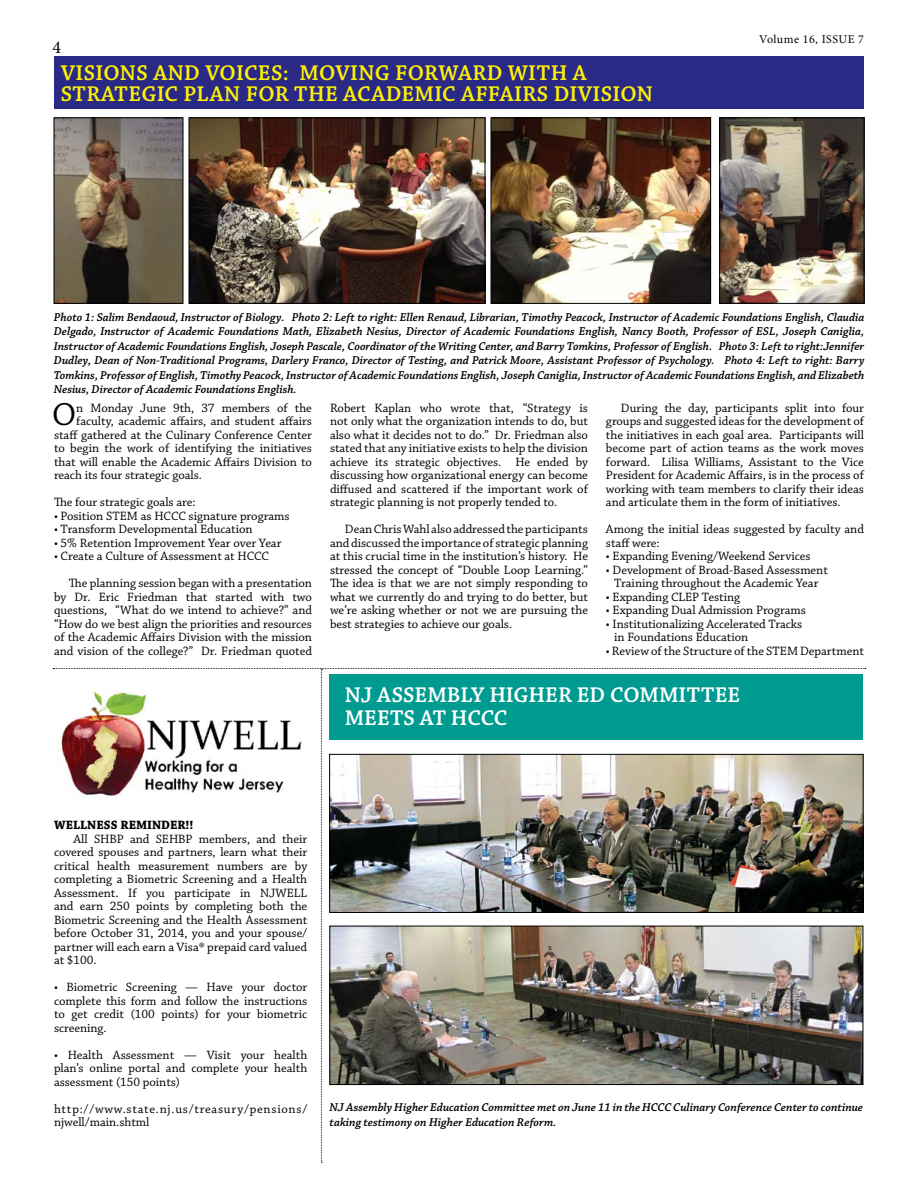
<style>
.page{position:relative;width:918px;height:1188px;background:#fff}
.page>*{position:absolute;margin:0;border:0;box-sizing:border-box;transform-origin:0 0}
.t1{font:33.45px "Chaparral Pro";color:#000}
.t2{font:600 22.5px/21px "Chaparral Pro";letter-spacing:.01em;color:#fff200}
.t3{font:600 22.5px/22.5px "Chaparral Pro";letter-spacing:-.005em;color:#fff}
.t4{font:18px "Minion Pro";color:#000}
.t5{font:12.75px/13.5px "Chaparral Pro";letter-spacing:-.005em;color:#000;text-align:justify}
.t6{font:12.75px/13.5px "Chaparral Pro";letter-spacing:.06em;color:#000}
.t7{font:700 12.75px "Chaparral Pro";color:#000}
.t8{font:italic 600 12px/14.4px "Chaparral Pro";color:#000}
.t9{font:12px "Minion Pro";letter-spacing:.04em;color:#000}
</style>
<div class="page">
<div style="left:54px;top:56px;width:810px;height:53px;background:#2a2a86"></div>
<img style="left:191px;top:119px;width:292px;height:183px">
<div style="left:189px;top:117px;width:296px;height:187px;border:1px solid #000"></div>
<img style="left:721px;top:119px;width:141px;height:183px">
<div style="left:719px;top:117px;width:145px;height:187px;border:1px solid #000"></div>
<img style="left:56px;top:119px;width:125px;height:183px">
<div style="left:54px;top:117px;width:129px;height:187px;border:1px solid #000"></div>
<img style="left:493px;top:119px;width:216px;height:183px">
<div style="left:491px;top:117px;width:220px;height:187px;border:1px solid #000"></div>
<img style="left:53px;top:668px;width:813px;height:495px">
<h3 class="t4" style="left:53px;top:35px;width:10px">4</h3>
<h2 class="t2" style="left:61px;top:63px;width:594px">VISIONS AND VOICES: MOVING FORWARD WITH A<br>STRATEGIC PLAN FOR THE ACADEMIC AFFAIRS DIVISION</h2>
<p class="t9" style="left:759px;top:31px;width:106px">Volume 16, ISSUE 7</p>
<p class="t8" style="left:54px;top:310px;width:812px;text-align:justify">Photo 1: Salim Bendaoud, Instructor of Biology. Photo 2: Left to right: Ellen Renaud, Librarian, Timothy Peacock, Instructor of Academic Foundations English, Claudia Delgado, Instructor of Academic Foundations Math, Elizabeth Nesius, Director of Academic Foundations English, Nancy Booth, Professor of ESL, Joseph Caniglia, Instructor of Academic Foundations English, Joseph Pascale, Coordinator of the Writing Center, and Barry Tomkins, Professor of English. Photo 3: Left to right:Jennifer Dudley, Dean of Non-Traditional Programs, Darlery Franco, Director of Testing, and Patrick Moore, Assistant Professor of Psychology. Photo 4: Left to right: Barry Tomkins, Professor of English, Timothy Peacock, Instructor of Academic Foundations English, Joseph Caniglia, Instructor of Academic Foundations English, and Elizabeth Nesius, Director of Academic Foundations English.</p>
<h1 class="t1" style="left:52px;top:396px;width:26px">O</h1>
<p class="t5" style="left:76px;top:401px;width:237px">n Monday June 9th, 37 members of the</p>
<p class="t5" style="left:76px;top:415px;width:237px">faculty, academic affairs, and student affairs</p>
<p class="t5" style="left:54px;top:428px;width:260px">staff gathered at the Culinary Conference Center</p>
<p class="t5" style="left:54px;top:442px;width:260px">to begin the work of identifying the initiatives</p>
<p class="t5" style="left:54px;top:455px;width:259px">that will enable the Academic Affairs Division to</p>
<p class="t5" style="left:54px;top:469px;width:149px">reach its four strategic goals.</p>
<p class="t5" style="left:54px;top:496px;width:143px">The four strategic goals are:</p>
<p class="t5" style="left:54px;top:509px;width:237px">• Position STEM as HCCC signature programs</p>
<p class="t5" style="left:54px;top:523px;width:200px">• Transform Developmental Education</p>
<p class="t5" style="left:54px;top:536px;width:229px">• 5% Retention Improvement Year over Year</p>
<p class="t5" style="left:69px;top:543px;width:245px;line-height:27px;text-indent:-15px">• Create a Culture of Assessment at HCCC<br>The planning session began with a presentation</p>
<p class="t5" style="left:54px;top:590px;width:260px">by Dr. Eric Friedman that started with two questions, “What do we intend to achieve?” and “How do we best align the priorities and resources of the Academic Affairs Division with the mission and vision of the college?” Dr. Friedman quoted</p>
<p class="t5" style="left:330px;top:401px;width:260px">Robert Kaplan who wrote that, “Strategy is not only what the organization intends to do, but also what it decides not to do.” Dr. Friedman also stated that any initiative exists to help the division achieve its strategic objectives. He ended by discussing how organizational energy can become diffused and scattered if the important work of strategic planning is not properly tended to.</p>
<p class="t5" style="left:330px;top:523px;width:260px;text-indent:15px">Dean Chris Wahl also addressed the participants and discussed the importance of strategic planning at this crucial time in the institution’s history. He stressed the concept of “Double Loop Learning.” The idea is that we are not simply responding to what we currently do and trying to do better, but we’re asking whether or not we are pursuing the best strategies to achieve our goals.</p>
<p class="t5" style="left:606px;top:401px;width:260px;text-indent:15px">During the day, participants split into four groups and suggested ideas for the development of the initiatives in each goal area. Participants will become part of action teams as the work moves forward. Lilisa Williams, Assistant to the Vice President for Academic Affairs, is in the process of working with team members to clarify their ideas and articulate them in the form of initiatives.</p>
<p class="t5" style="left:606px;top:523px;width:260px">Among the initial ideas suggested by faculty and staff were:</p>
<p class="t5" style="left:606px;top:550px;width:206px">• Expanding Evening/Weekend Services</p>
<p class="t5" style="left:606px;top:563px;width:223px;text-align:center">• Development of Broad-Based Assessment<br>Training throughout the Academic Year</p>
<p class="t5" style="left:606px;top:590px;width:136px">• Expanding CLEP Testing</p>
<p class="t5" style="left:606px;top:604px;width:201px">• Expanding Dual Admission Programs</p>
<p class="t5" style="left:614px;top:617px;width:190px;text-indent:-8px">• Institutionalizing Accelerated Tracks in Foundations Education</p>
<p class="t5" style="left:606px;top:644px;width:260px">• Review of the Structure of the STEM Department</p>
<h2 class="t3" style="left:345px;top:685px;width:397px">NJ ASSEMBLY HIGHER ED COMMITTEE<br>MEETS AT HCCC</h2>
<p class="t7" style="left:54px;top:818px;width:141px">WELLNESS REMINDER!!</p>
<p class="t5" style="left:54px;top:832px;width:255px;text-indent:19px">All SHBP and SEHBP members, and their covered spouses and partners, learn what their critical health measurement numbers are by completing a Biometric Screening and a Health Assessment. If you participate in NJWELL and earn 250 points by completing both the Biometric Screening and the Health Assessment before October 31, 2014, you and your spouse/ partner will each earn a Visa® prepaid card valued at $100.</p>
<p class="t5" style="left:54px;top:981px;width:255px">• Biometric Screening — Have your doctor complete this form and follow the instructions to get credit (100 points) for your biometric screening.</p>
<p class="t5" style="left:54px;top:1048px;width:255px">• Health Assessment — Visit your health plan’s online portal and complete your health assessment (150 points)</p>
<p class="t6" style="left:54px;top:1102px;width:255px">http://www.state.nj.us/treasury/pensions/ njwell/main.shtml</p>
<p class="t8" style="left:330px;top:1101px;width:535px">NJ Assembly Higher Education Committee met on June 11 in the HCCC Culinary Conference Center to continue taking testimony on Higher Education Reform.</p>
</div>
